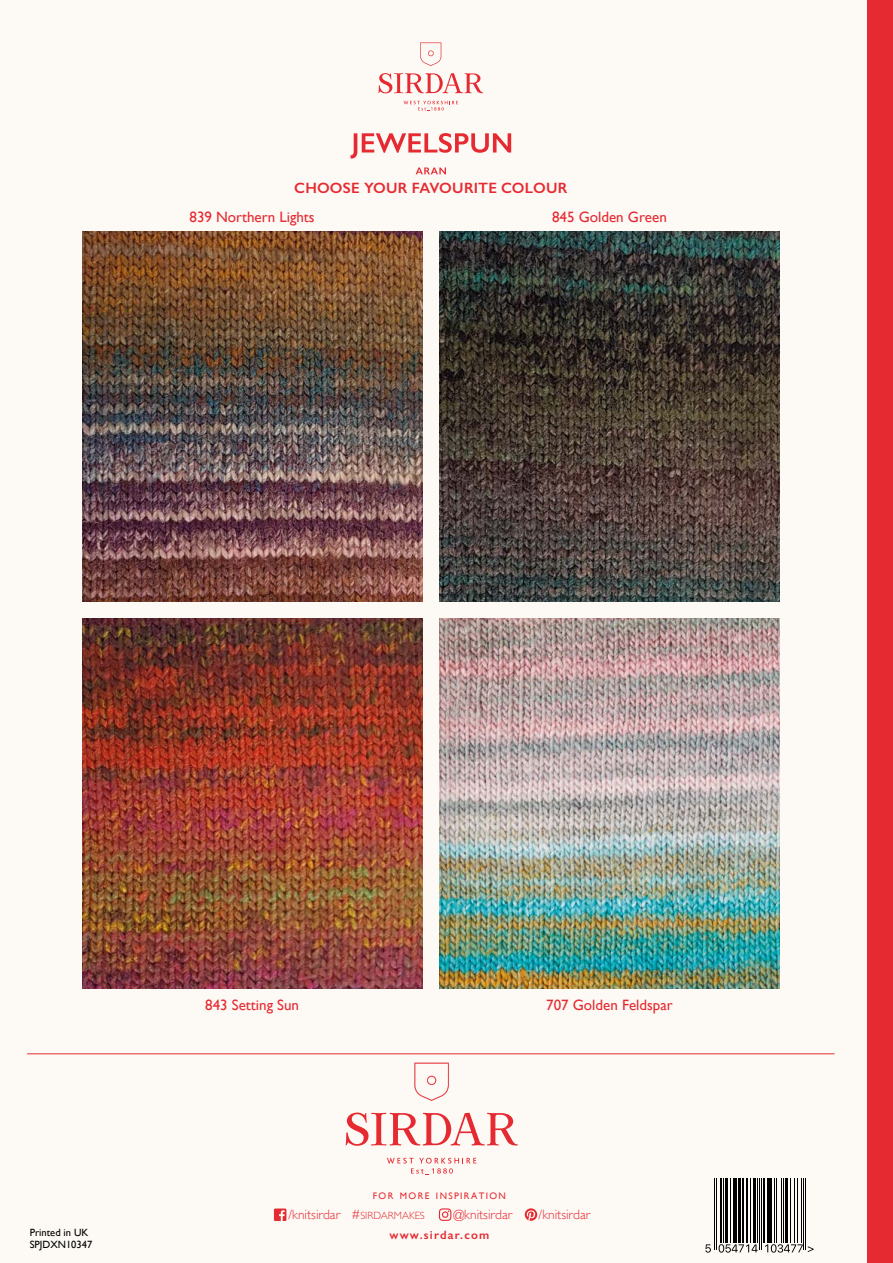
<style>
.page{position:relative;width:893px;height:1263px;background:#fdfaf5}
.page>*{position:absolute;margin:0;border:0;box-sizing:border-box;transform-origin:0 0}
.t1{font:15px "Gill Sans";color:#e62a32}
.t2{font:600 15px "Gill Sans";letter-spacing:.01em;color:#e62a32}
.t3{font:300 13.5px "Gill Sans";color:#e62a32}
.t4{font:600 12px "Gill Sans";letter-spacing:.1em;color:#e62a32}
.t5{font:10.5px/12px "Gill Sans";color:#000}
.t6{font:9.45px "Gill Sans";letter-spacing:.145em;color:#e62a32}
.s1{font-size:10.5px}
</style>
<div class="page">
<div style="left:867px;top:0;width:26px;height:1263px;background:#e62a32"></div>
<svg style="left:416px;top:167px;width:30px;height:7px"></svg>
<svg style="left:420px;top:43px;width:21px;height:23px"></svg>
<svg style="left:404px;top:101px;width:54px;height:10px"></svg>
<svg style="left:378px;top:73px;width:105px;height:20px"></svg>
<svg style="left:350px;top:133px;width:161px;height:26px"></svg>
<hr style="left:27px;top:1053px;width:807px;height:1px;background:#e62a32">
<svg style="left:719px;top:1244px;width:39px;height:8px"></svg>
<svg style="left:705px;top:1244px;width:6px;height:8px"></svg>
<svg style="left:765px;top:1244px;width:48px;height:8px"></svg>
<hr style="left:714px;top:1178px;width:1px;height:71px;background:#000">
<hr style="left:716px;top:1178px;width:1px;height:71px;background:#000">
<hr style="left:720px;top:1178px;width:2px;height:65px;background:#000">
<hr style="left:723px;top:1178px;width:1px;height:65px;background:#000">
<hr style="left:725px;top:1178px;width:3px;height:65px;background:#000">
<hr style="left:730px;top:1178px;width:1px;height:65px;background:#000">
<hr style="left:733px;top:1178px;width:2px;height:65px;background:#000">
<hr style="left:737px;top:1178px;width:1px;height:65px;background:#000">
<hr style="left:738px;top:1178px;width:3px;height:65px;background:#000">
<hr style="left:742px;top:1178px;width:2px;height:65px;background:#000">
<hr style="left:746px;top:1178px;width:2px;height:65px;background:#000">
<hr style="left:750px;top:1178px;width:1px;height:65px;background:#000">
<hr style="left:753px;top:1178px;width:3px;height:65px;background:#000">
<hr style="left:757px;top:1178px;width:1px;height:65px;background:#000">
<hr style="left:759px;top:1178px;width:1px;height:71px;background:#000">
<hr style="left:761px;top:1178px;width:1px;height:71px;background:#000">
<hr style="left:763px;top:1178px;width:2px;height:65px;background:#000">
<hr style="left:767px;top:1178px;width:1px;height:65px;background:#000">
<hr style="left:770px;top:1178px;width:2px;height:65px;background:#000">
<hr style="left:774px;top:1178px;width:1px;height:65px;background:#000">
<hr style="left:776px;top:1178px;width:1px;height:65px;background:#000">
<hr style="left:781px;top:1178px;width:1px;height:65px;background:#000">
<hr style="left:783px;top:1178px;width:1px;height:65px;background:#000">
<hr style="left:785px;top:1178px;width:3px;height:65px;background:#000">
<hr style="left:790px;top:1178px;width:1px;height:65px;background:#000">
<hr style="left:794px;top:1178px;width:1px;height:65px;background:#000">
<hr style="left:797px;top:1178px;width:1px;height:65px;background:#000">
<hr style="left:801px;top:1178px;width:1px;height:65px;background:#000">
<hr style="left:803px;top:1178px;width:1px;height:71px;background:#000">
<hr style="left:805px;top:1178px;width:1px;height:71px;background:#000">
<svg style="left:414px;top:1063px;width:35px;height:38px"></svg>
<svg style="left:387px;top:1158px;width:89px;height:17px"></svg>
<svg style="left:346px;top:1112px;width:172px;height:34px"></svg>
<svg style="left:439px;top:1208px;width:12px;height:13px"></svg>
<svg style="left:525px;top:1208px;width:12px;height:13px"></svg>
<svg style="left:274px;top:1208px;width:12px;height:13px"></svg>
<img style="left:439px;top:619px;width:340px;height:370px">
<img style="left:439px;top:232px;width:340px;height:370px">
<img style="left:82px;top:232px;width:340px;height:370px">
<img style="left:82px;top:619px;width:340px;height:370px">
<p class="t2" style="left:294px;top:179px;width:275px">CHOOSE YOUR FAVOURITE COLOUR</p>
<p class="t1" style="left:190px;top:209px;width:127px">839 Northern Lights</p>
<p class="t1" style="left:552px;top:209px;width:116px">845 Golden Green</p>
<p class="t5" style="left:30px;top:1226px;width:64px">Printed in UK<br>SPJDXN10347</p>
<p class="t1" style="left:205px;top:996px;width:95px">843 Setting Sun</p>
<p class="t1" style="left:546px;top:996px;width:128px">707 Golden Feldspar</p>
<p class="t6" style="left:373px;top:1190px;width:135px">FOR MORE INSPIRATION</p>
<p class="t3" style="left:288px;top:1204px;width:138px">/knitsirdar #<span class="s1">SIRDARMAKES</span></p>
<p class="t3" style="left:453px;top:1204px;width:60px">@knitsirdar</p>
<p class="t3" style="left:539px;top:1204px;width:53px">/knitsirdar</p>
<p class="t4" style="left:389px;top:1227px;width:101px">www.sirdar.com</p>
</div>
